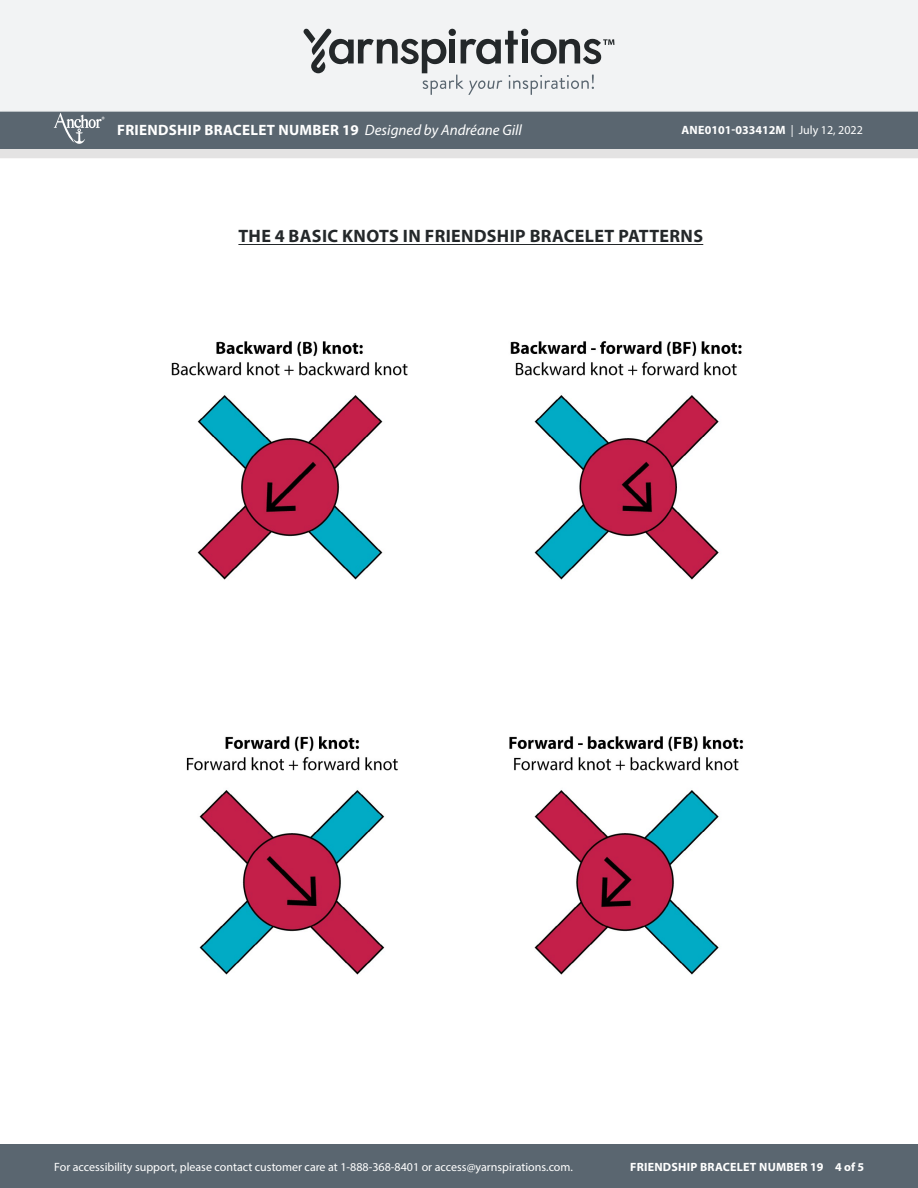
<style>
.page{position:relative;width:918px;height:1188px;background:#fff}
.page>*{position:absolute;margin:0;border:0;box-sizing:border-box;transform-origin:0 0}
.Body_-_HEADERS_-_Und{font:700 18px "Myriad Pro";letter-spacing:.02em;color:#24282a}
.t1{font:700 15px "Myriad Pro";letter-spacing:.02em;color:#fff}
.t2{font:12px "Myriad Pro";color:#fff}
.t3{font:700 12px "Myriad Pro";letter-spacing:.02em;color:#fff}
.t4{font:700 12px "Myriad Pro";color:#fff}
.t5{font:500 6px "Avenir Next LT Pro";color:#fff}
.s1{font-weight:400;font-style:italic}
.s2{font-weight:400}
</style>
<div class="page">
<div style="left:0;top:1145px;width:918px;height:43px;background:#5a6670"></div>
<div style="left:0;top:148px;width:918px;height:10px;background:#e4e3e3"></div>
<div style="left:0;top:111px;width:918px;height:38px;background:#5a6670"></div>
<div style="left:0;top:0;width:918px;height:112px;background:#f2f3f4;border:2px solid #f2f3f4"></div>
<svg style="left:303px;top:29px;width:311px;height:66px"></svg>
<svg style="left:54px;top:113px;width:48px;height:31px"></svg>
<hr style="left:238px;top:244px;width:465px;height:1px;background:#24282a">
<img style="left:171px;top:341px;width:237px;height:239px">
<img style="left:510px;top:341px;width:232px;height:239px">
<img style="left:186px;top:736px;width:212px;height:239px">
<img style="left:509px;top:736px;width:235px;height:239px">
<p class="t5" style="left:101px;top:116px;width:5px">®</p>
<p class="t1" style="left:117px;top:120px;width:406px">FRIENDSHIP BRACELET NUMBER 19 <span class="s1">Designed by Andréane Gill</span></p>
<p class="t4" style="left:682px;top:123px;width:183px">ANE0101-033412M <span class="s2">| July 12, 2022</span></p>
<p class="Body_-_HEADERS_-_Und" style="left:238px;top:224px;width:466px">THE 4 BASIC KNOTS IN FRIENDSHIP BRACELET PATTERNS</p>
<p class="t2" style="left:54px;top:1159px;width:520px">For accessibility support, please contact customer care at 1-888-368-8401 or access@yarnspirations.com.</p>
<p class="t3" style="left:630px;top:1159px;width:236px">FRIENDSHIP BRACELET NUMBER 19 4 of 5</p>
</div>
